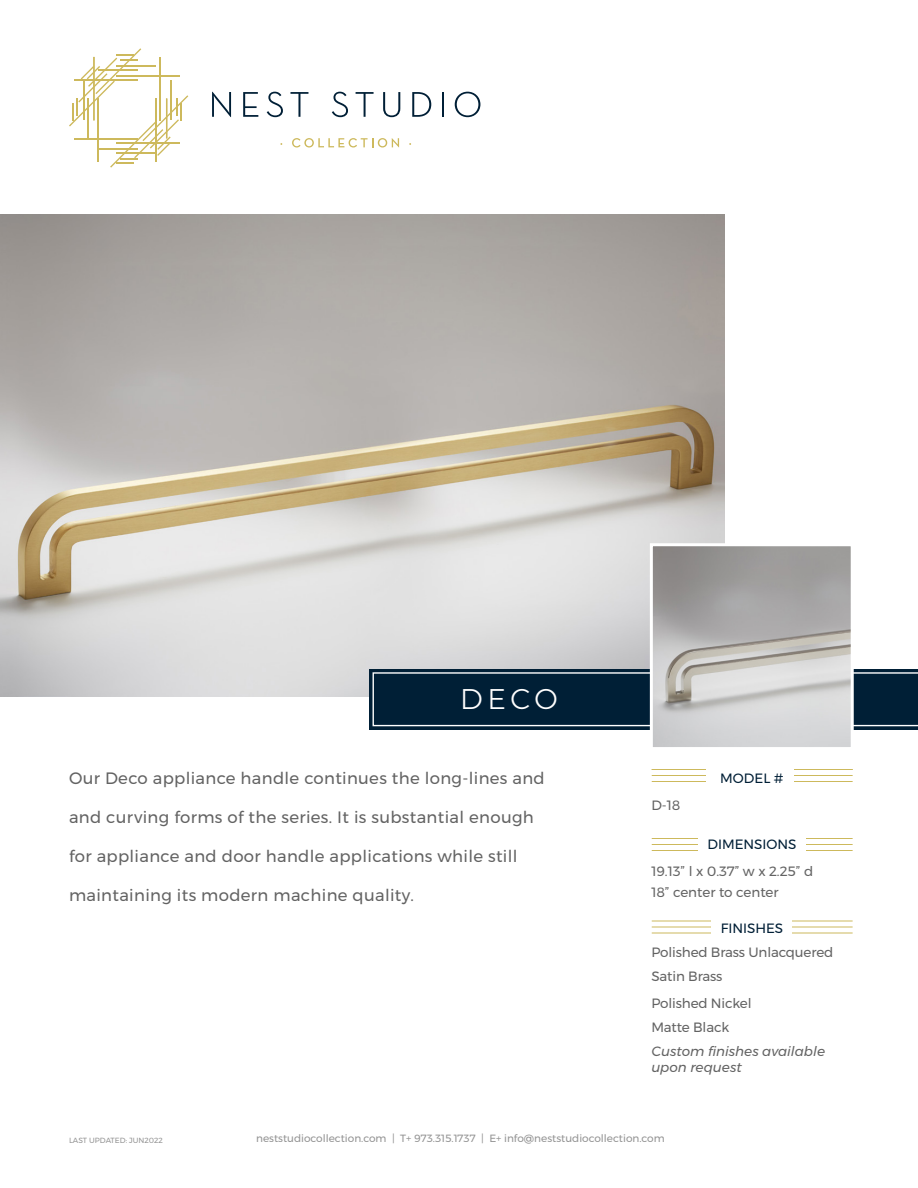
<style>
.page{position:relative;width:918px;height:1188px;background:#fff}
.page>*{position:absolute;margin:0;border:0;box-sizing:border-box;transform-origin:0 0}
.t1{font:300 28.5px "Montserrat";color:#fff}
.t2{font:16.5px "Montserrat";letter-spacing:.02em;color:#636363}
.t3{font:13.5px/24px "Montserrat";letter-spacing:-.01em;color:#636363}
.t4{font:italic 13.5px/16.2px "Montserrat";color:#636363}
.t5{font:13.5px "Montserrat";color:#001f36}
.t6{font:10.5px "Montserrat";color:#939393}
.t7{font:7.5px "Montserrat";color:#939393}
</style>
<div class="page">
<img style="left:0;top:214px;width:725px;height:483px">
<svg style="left:69px;top:48px;width:119px;height:120px"></svg>
<hr style="left:166px;top:98px;width:1px;height:40px;background:#cdb95c">
<hr style="left:156px;top:98px;width:1px;height:64px;background:#cdb95c">
<svg style="left:292px;top:138px;width:107px;height:10px"></svg>
<svg style="left:212px;top:92px;width:19px;height:25px"></svg>
<svg style="left:243px;top:92px;width:15px;height:25px"></svg>
<svg style="left:267px;top:92px;width:16px;height:25px"></svg>
<svg style="left:290px;top:92px;width:18px;height:25px"></svg>
<svg style="left:332px;top:92px;width:16px;height:25px"></svg>
<svg style="left:356px;top:92px;width:18px;height:25px"></svg>
<svg style="left:383px;top:92px;width:17px;height:25px"></svg>
<svg style="left:412px;top:92px;width:19px;height:25px"></svg>
<hr style="left:442px;top:92px;width:2px;height:25px;background:#001f36">
<svg style="left:455px;top:92px;width:25px;height:25px"></svg>
<hr style="left:652px;top:927px;width:201px;height:1px;background:#cdb95c">
<hr style="left:652px;top:921px;width:201px;height:1px;background:#cdb95c">
<hr style="left:652px;top:933px;width:201px;height:1px;background:#cdb95c">
<div style="left:711px;top:917px;width:81px;height:22px;background:#fff"></div>
<hr style="left:652px;top:844px;width:201px;height:1px;background:#cdb95c">
<hr style="left:652px;top:838px;width:201px;height:1px;background:#cdb95c">
<hr style="left:652px;top:850px;width:201px;height:1px;background:#cdb95c">
<div style="left:698px;top:834px;width:108px;height:22px;background:#fff"></div>
<hr style="left:652px;top:775px;width:201px;height:1px;background:#cdb95c">
<hr style="left:652px;top:769px;width:201px;height:1px;background:#cdb95c">
<hr style="left:652px;top:781px;width:201px;height:1px;background:#cdb95c">
<div style="left:707px;top:765px;width:87px;height:23px;background:#fff"></div>
<svg style="left:370px;top:669px;width:548px;height:61px;background:#0c293f"></svg>
<svg style="left:373px;top:672px;width:545px;height:54px;background:#0c293f"></svg>
<img style="left:654px;top:547px;width:196px;height:199px">
<div style="left:650px;top:543px;width:204px;height:207px;border:3px solid #fff"></div>
<h1 class="t1" style="left:460px;top:678px;width:99px">DECO</h1>
<p class="t2" style="left:69px;top:766px;width:477px">Our Deco appliance handle continues the long-lines and</p>
<p class="t2" style="left:69px;top:805px;width:466px">and curving forms of the series. It is substantial enough</p>
<p class="t2" style="left:69px;top:844px;width:450px">for appliance and door handle applications while still</p>
<p class="t2" style="left:69px;top:883px;width:346px">maintaining its modern machine quality.</p>
<p class="t3" style="left:651px;top:793px;width:31px">D-18</p>
<p class="t5" style="left:720px;top:768px;width:65px">MODEL #</p>
<p class="t5" style="left:707px;top:834px;width:91px">DIMENSIONS</p>
<p class="t3" style="left:651px;top:860px;width:163px;line-height:21px">19.13” l x 0.37” w x 2.25” d<br>18” center to center</p>
<p class="t5" style="left:721px;top:918px;width:64px">FINISHES</p>
<p class="t3" style="left:651px;top:940px;width:184px">Polished Brass Unlacquered<br>Satin Brass</p>
<p class="t3" style="left:651px;top:991px;width:102px">Polished Nickel<br>Matte Black</p>
<p class="t4" style="left:651px;top:1043px;width:175px">Custom finishes available upon request</p>
<p class="t7" style="left:69px;top:1135px;width:95px">LAST UPDATED: JUN2022</p>
<p class="t6" style="left:256px;top:1130px;width:410px">neststudiocollection.com | T+ 973.315.1737 | E+ info@neststudiocollection.com</p>
</div>
